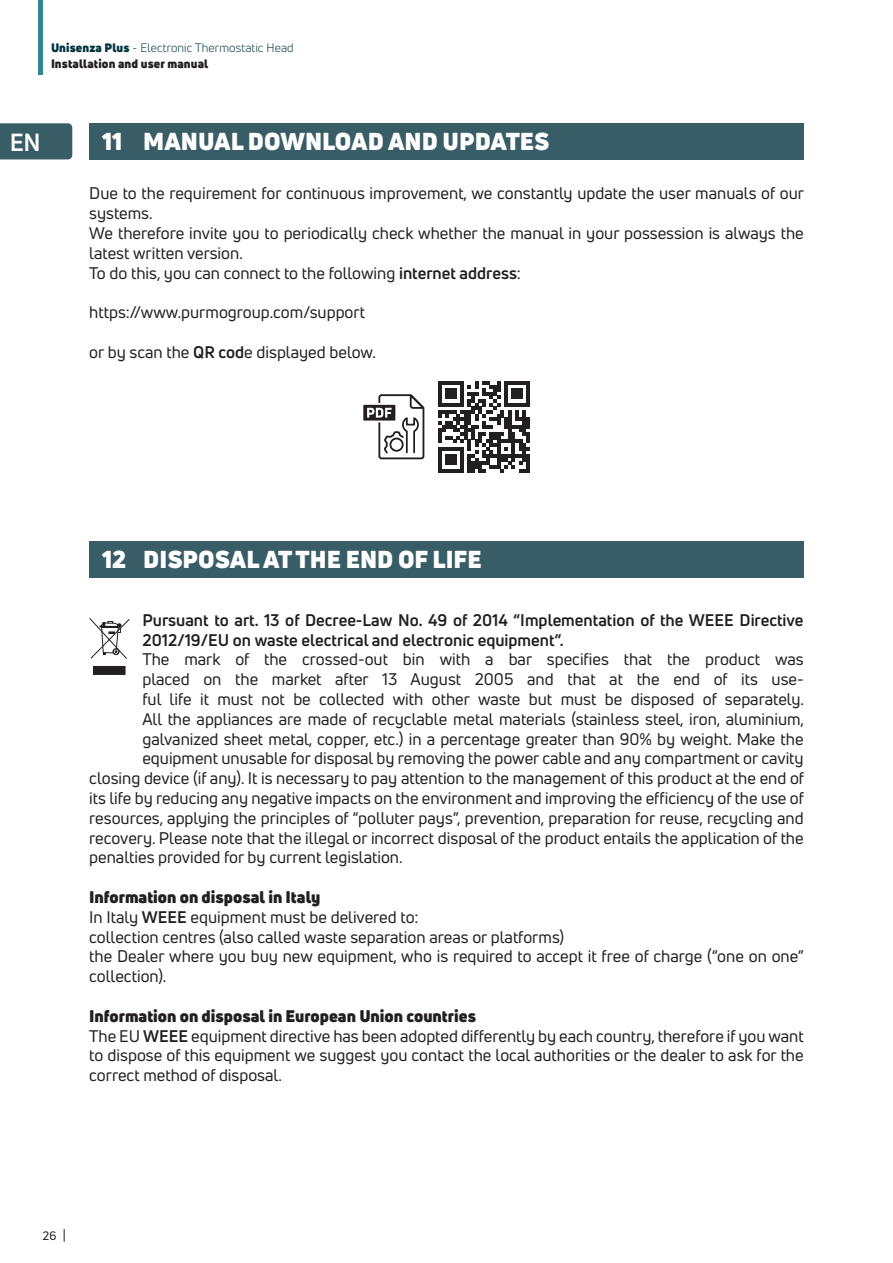
<style>
.page{position:relative;width:893px;height:1263px;background:#fff}
.page>*{position:absolute;margin:0;border:0;box-sizing:border-box;transform-origin:0 0}
.t1{font:700 24.3px "Uni Neue";color:#fff}
.t2{font:900 24px "Uni Neue";color:#fff}
.Continous_text{font:16.5px/19.8px "Uni Neue";color:#231f20}
.Continous_text-2{font:700 16.5px/19.8px "Uni Neue";color:#231f20}
.Subhead_02{font:900 16.5px "Uni Neue";color:#231f20}
.t3{font:12px/16.5px "Uni Neue";letter-spacing:.01em;color:#00323c}
.t4{font:12px "Uni Neue";color:#231f20}
.s1{font-weight:900}
.s2{font-weight:900;color:#231f20}
.s3{font-weight:700}
</style>
<div class="page">
<svg style="left:64px;top:1229px;width:1px;height:13px"></svg>
<div style="left:38px;top:0;width:5px;height:74px;background:#328693"></div>
<div style="left:0;top:123px;width:72px;height:36px;background:#385d67"></div>
<div style="left:89px;top:123px;width:715px;height:36px;background:#385d67"></div>
<svg style="left:438px;top:381px;width:92px;height:91px"></svg>
<div style="left:363px;top:405px;width:32px;height:16px;background:#231f20"></div>
<svg style="left:367px;top:394px;width:58px;height:66px"></svg>
<div style="left:89px;top:541px;width:715px;height:36px;background:#385d67"></div>
<svg style="left:89px;top:618px;width:41px;height:41px"></svg>
<div style="left:93px;top:666px;width:32px;height:8px;background:#231f20"></div>
<p class="t3" style="left:51px;top:39px;width:244px"><span class="s1">Unisenza Plus</span> - Electronic Thermostatic Head<br><span class="s2">Installation and user manual</span></p>
<h1 class="t1" style="left:10px;top:127px;width:32px">EN</h1>
<p class="t2" style="left:102px;top:125px;width:449px">11 MANUAL DOWNLOAD AND UPDATES</p>
<p class="Continous_text" style="left:89px;top:183px;width:716px">Due to the requirement for continuous improvement, we constantly update the user manuals of our systems.</p>
<p class="Continous_text" style="left:89px;top:223px;width:716px">We therefore invite you to periodically check whether the manual in your possession is always the latest written version.</p>
<p class="Continous_text" style="left:89px;top:263px;width:433px">To do this, you can connect to the following <span class="s3">internet address</span>:</p>
<p class="Continous_text" style="left:89px;top:302px;width:277px">https://www.purmogroup.com/support</p>
<p class="Continous_text" style="left:89px;top:342px;width:288px">or by scan the <span class="s3">QR cod</span>e displayed below.</p>
<p class="t2" style="left:102px;top:543px;width:381px">12 DISPOSAL AT THE END OF LIFE</p>
<p class="Continous_text-2" style="left:142px;top:610px;width:663px">Pursuant to art. 13 of Decree-Law No. 49 of 2014 “Implementation of the WEEE Directive<br>2012/19/EU on waste electrical and electronic equipment”.</p>
<p class="Continous_text" style="left:142px;top:649px;width:663px">The mark of the crossed-out bin with a bar specifies that the product was</p>
<p class="Continous_text" style="left:142px;top:669px;width:663px">placed on the market after 13 August 2005 and that at the end of its use-</p>
<p class="Continous_text" style="left:142px;top:689px;width:663px">ful life it must not be collected with other waste but must be disposed of separately.</p>
<p class="Continous_text" style="left:142px;top:709px;width:663px">All the appliances are made of recyclable metal materials (stainless steel, iron, aluminium,</p>
<p class="Continous_text" style="left:142px;top:729px;width:663px">galvanized sheet metal, copper, etc.) in a percentage greater than 90% by weight. Make the</p>
<p class="Continous_text" style="left:142px;top:748px;width:663px">equipment unusable for disposal by removing the power cable and any compartment or cavity</p>
<p class="Continous_text" style="left:89px;top:768px;width:716px">closing device (if any). It is necessary to pay attention to the management of this product at the end of</p>
<p class="Continous_text" style="left:89px;top:788px;width:716px">its life by reducing any negative impacts on the environment and improving the efficiency of the use of</p>
<p class="Continous_text" style="left:89px;top:808px;width:716px">resources, applying the principles of “polluter pays”, prevention, preparation for reuse, recycling and</p>
<p class="Continous_text" style="left:89px;top:828px;width:716px">recovery. Please note that the illegal or incorrect disposal of the product entails the application of the</p>
<p class="Continous_text" style="left:89px;top:847px;width:315px">penalties provided for by current legislation.</p>
<p class="Subhead_02" style="left:89px;top:885px;width:233px">Information on disposal in Italy</p>
<p class="Continous_text" style="left:89px;top:907px;width:331px">In Italy <span class="s3">WEEE</span> equipment must be delivered to:</p>
<p class="Continous_text" style="left:89px;top:927px;width:476px">collection centres (also called waste separation areas or platforms)</p>
<p class="Continous_text" style="left:89px;top:946px;width:716px">the Dealer where you buy new equipment, who is required to accept it free of charge (“one on one” collection).</p>
<p class="Subhead_02" style="left:89px;top:1004px;width:388px">Information on disposal in European Union countries</p>
<p class="Continous_text" style="left:89px;top:1026px;width:716px;text-align:justify">The EU <span class="s3">WEEE</span> equipment directive has been adopted differently by each country, therefore if you want to dispose of this equipment we suggest you contact the local authorities or the dealer to ask for the correct method of disposal.</p>
<p class="t4" style="left:43px;top:1228px;width:15px">26</p>
</div>
